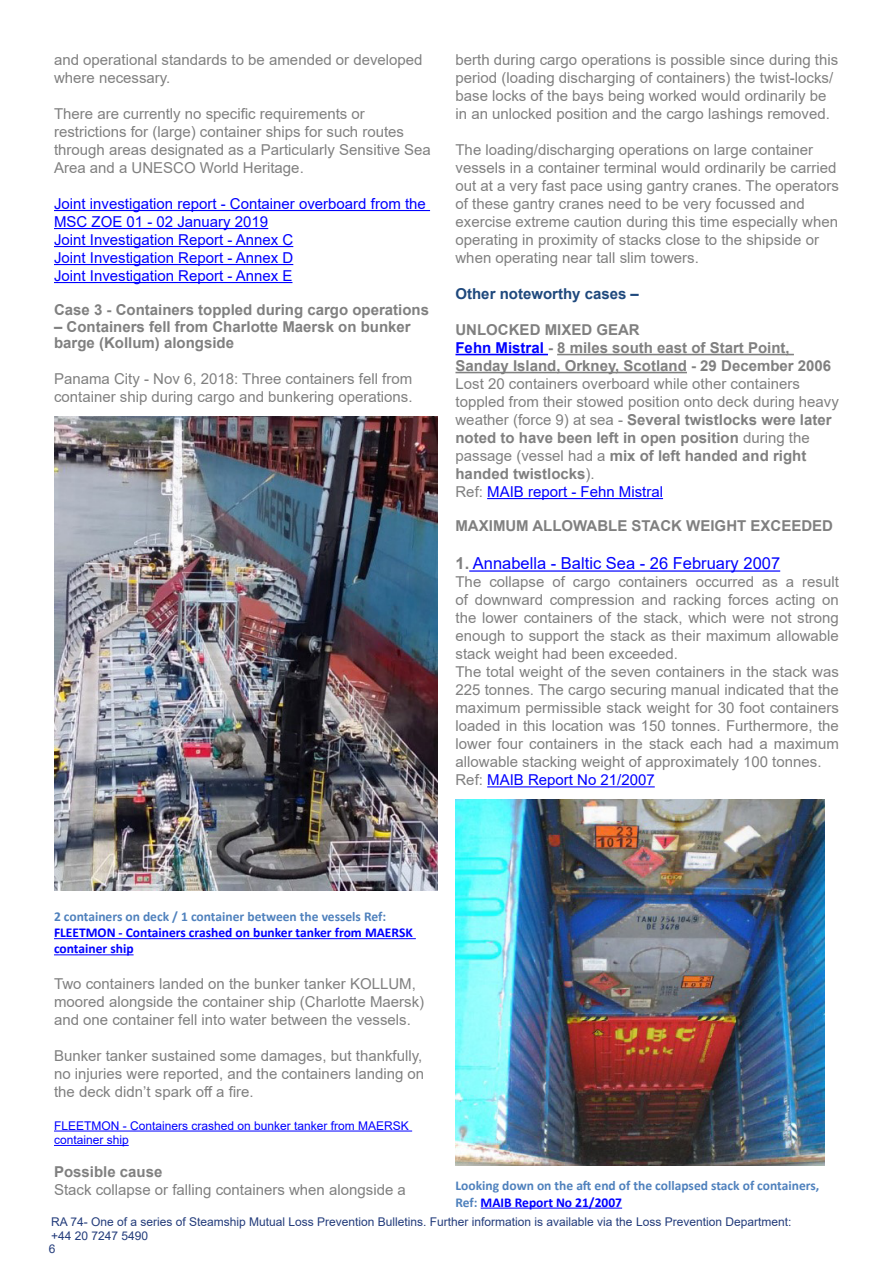
<style>
.page{position:relative;width:893px;height:1263px;background:#fff}
.page>*{position:absolute;margin:0;border:0;box-sizing:border-box;transform-origin:0 0}
.t1{font:16.5px "Arial";color:#00f}
.t2{font:15px/18px "Arial";color:#808080}
.t3{font:700 15px/18px "Arial";color:#808080}
.t4{font:15px/18px "Arial";color:#00f}
.t5{font:700 15px "Arial";color:#1f497d}
.t6{font:700 13.5px/16.2px "Calibri";color:#4f81bd}
.t7{font:700 13.5px/16.2px "Calibri";color:#00f}
.t8{font:12px/14.4px "Arial";color:#233c7b}
.t9{font:12px/14.4px "Arial";color:#00f}
.s1{color:#00f}
.s2{font-weight:700}
.s3{font-weight:700;color:#808080}
</style>
<div class="page">
<hr style="left:54px;top:210px;width:376px;height:1px;background:#00f">
<hr style="left:54px;top:228px;width:214px;height:1px;background:#00f">
<hr style="left:54px;top:246px;width:239px;height:1px;background:#00f">
<hr style="left:54px;top:264px;width:239px;height:1px;background:#00f">
<hr style="left:54px;top:282px;width:238px;height:1px;background:#00f">
<hr style="left:54px;top:938px;width:362px;height:1px;background:#00f">
<hr style="left:54px;top:954px;width:80px;height:1px;background:#00f">
<hr style="left:54px;top:1130px;width:358px;height:1px;background:#00f">
<hr style="left:54px;top:1145px;width:75px;height:1px;background:#00f">
<img style="left:54px;top:417px;width:383px;height:473px">
<hr style="left:455px;top:354px;width:93px;height:1px;background:#00f">
<hr style="left:557px;top:354px;width:237px;height:1px;background:#808080">
<hr style="left:455px;top:372px;width:232px;height:1px;background:#808080">
<hr style="left:487px;top:498px;width:176px;height:1px;background:#00f">
<hr style="left:469px;top:570px;width:311px;height:2px;background:#00f">
<hr style="left:487px;top:786px;width:168px;height:1px;background:#00f">
<hr style="left:481px;top:1208px;width:141px;height:1px;background:#00f">
<img style="left:456px;top:799px;width:369px;height:366px">
<p class="t2" style="left:54px;top:51px;width:370px">and operational standards to be amended or developed where necessary.</p>
<p class="t2" style="left:54px;top:105px;width:378px">There are currently no specific requirements or restrictions for (large) container ships for such routes through areas designated as a Particularly Sensitive Sea Area and a UNESCO World Heritage.</p>
<p class="t4" style="left:54px;top:195px;width:373px">Joint investigation report - Container overboard from the MSC ZOE 01 - 02 January 2019<br>Joint Investigation Report - Annex C<br>Joint Investigation Report - Annex D<br>Joint Investigation Report - Annex E</p>
<p class="t3" style="left:54px;top:301px;width:377px">Case 3 - Containers toppled during cargo operations</p>
<p class="t3" style="left:54px;top:319px;width:358px;line-height:16.5px">– Containers fell from Charlotte Maersk on bunker barge (Kollum) alongside</p>
<p class="t2" style="left:54px;top:370px;width:360px">Panama City - Nov 6, 2018: Three containers fell from container ship during cargo and bunkering operations.</p>
<p class="t2" style="left:455px;top:51px;width:384px">berth during cargo operations is possible since during this period (loading discharging of containers) the twist-locks/ base locks of the bays being worked would ordinarily be in an unlocked position and the cargo lashings removed.</p>
<p class="t2" style="left:455px;top:141px;width:385px">The loading/discharging operations on large container vessels in a container terminal would ordinarily be carried out at a very fast pace using gantry cranes. The operators of these gantry cranes need to be very focussed and exercise extreme caution during this time especially when operating in proximity of stacks close to the shipside or when operating near tall slim towers.</p>
<p class="t5" style="left:455px;top:283px;width:185px">Other noteworthy cases –</p>
<p class="t3" style="left:455px;top:321px;width:377px">UNLOCKED MIXED GEAR<br><span class="s1">Fehn Mistral</span> - 8 miles south east of Start Point,<br>Sanday Island, Orkney, Scotland - 29 December 2006</p>
<p class="t2" style="left:455px;top:375px;width:385px">Lost 20 containers overboard while other containers toppled from their stowed position onto deck during heavy weather (force 9) at sea - <span class="s2">Several twistlocks were later noted to have been left in open position</span> during the passage (vessel had a <span class="s2">mix of left handed and right handed twistlocks</span>).<br>Ref: <span class="s1">MAIB report - Fehn Mistral</span></p>
<p class="t3" style="left:455px;top:517px;width:379px">MAXIMUM ALLOWABLE STACK WEIGHT EXCEEDED</p>
<p class="t1" style="left:455px;top:552px;width:326px"><span class="s3">1.</span> Annabella - Baltic Sea - 26 February 2007</p>
<p class="t2" style="left:455px;top:573px;width:385px">The collapse of cargo containers occurred as a result of downward compression and racking forces acting on the lower containers of the stack, which were not strong enough to support the stack as their maximum allowable stack weight had been exceeded.<br>The total weight of the seven containers in the stack was 225 tonnes. The cargo securing manual indicated that the maximum permissible stack weight for 30 foot containers loaded in this location was 150 tonnes. Furthermore, the lower four containers in the stack each had a maximum allowable stacking weight of approximately 100 tonnes.<br>Ref: <span class="s1">MAIB Report No 21/2007</span></p>
<p class="t6" style="left:54px;top:908px;width:334px">2 containers on deck / 1 container between the vessels Ref:</p>
<p class="t7" style="left:54px;top:924px;width:360px">FLEETMON - Containers crashed on bunker tanker from MAERSK container ship</p>
<p class="t2" style="left:54px;top:975px;width:372px">Two containers landed on the bunker tanker KOLLUM, moored alongside the container ship (Charlotte Maersk) and one container fell into water between the vessels.</p>
<p class="t2" style="left:54px;top:1047px;width:372px">Bunker tanker sustained some damages, but thankfully, no injuries were reported, and the containers landing on the deck didn’t spark off a fire.</p>
<p class="t9" style="left:54px;top:1118px;width:356px">FLEETMON - Containers crashed on bunker tanker from MAERSK container ship</p>
<p class="t3" style="left:54px;top:1162px;width:110px">Possible cause</p>
<p class="t2" style="left:54px;top:1180px;width:353px">Stack collapse or falling containers when alongside a</p>
<p class="t6" style="left:455px;top:1177px;width:365px">Looking down on the aft end of the collapsed stack of containers,<br>Ref: <span class="s1">MAIB Report No 21/2007</span></p>
<p class="t8" style="left:51px;top:1214px;width:742px">RA 74- One of a series of Steamship Mutual Loss Prevention Bulletins. Further information is available via the Loss Prevention Department: +44 20 7247 5490</p>
<p class="t8" style="left:49px;top:1241px;width:8px">6</p>
</div>
